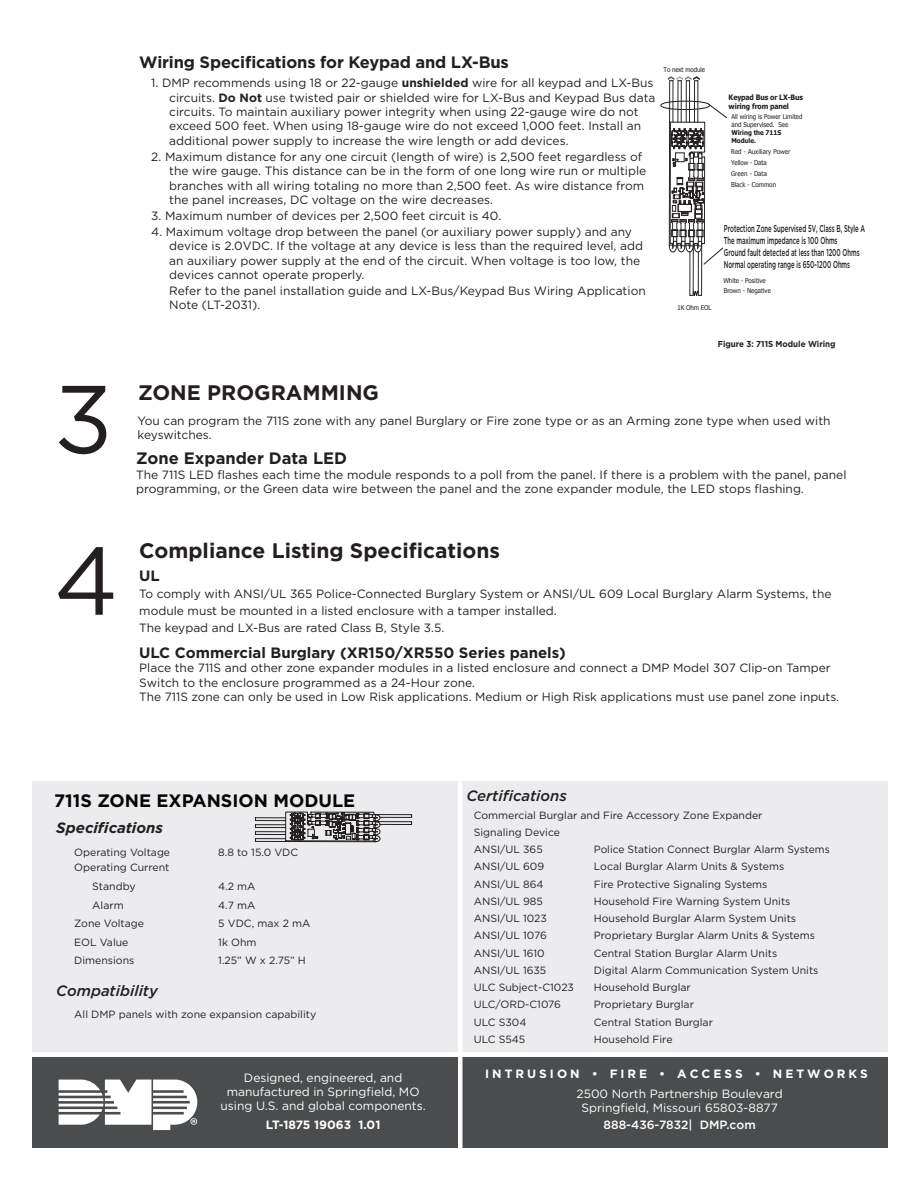
<style>
.page{position:relative;width:918px;height:1188px;background:#fff}
.page>*{position:absolute;margin:0;border:0;box-sizing:border-box;transform-origin:0 0}
.t1{font:96px "Gotham";color:#231f20}
.Heading_2{font:700 21px "Gotham";color:#231f20}
.Heading_1{font:700 21px "Gotham";color:#231f20}
.t2{font:700 18px "Gotham";color:#040503}
.Heading_2-2{font:700 16.5px "Gotham";letter-spacing:-.01em;color:#231f20}
.Heading_3{font:700 15px "Gotham";color:#231f20}
.t3{font:italic 500 15px "Gotham";color:#231f20}
.t4{font:italic 700 15px "Gotham";color:#231f20}
.Bullet_Text{font:12px/14.4px "Gotham";color:#231f20}
.Body_text{font:12px/14.4px "Gotham";color:#231f20}
.t5{font:12px/14.4px "Gotham";color:#fff;text-align:center}
.t6{font:700 12px "Gotham";letter-spacing:.25em;color:#fff}
.t7{font:500 12px "Gotham";color:#fff}
.t8{font:700 12px "Gotham";letter-spacing:-.005em;color:#fff}
.t9{font:10.5px/17.2px "Gotham";color:#231f20}
.t10{font:500 10.05px/12px "Gotham";letter-spacing:-.005em;color:#231f20;scale:.59 1}
.Figure_Label{font:700 8.7px "Gotham";color:#231f20;scale:.93 1}
.t11{font:700 7.5px/9px "Tahoma";letter-spacing:-.015em;color:#231f20;scale:.93 1}
.t12{font:6.6px/7.9px "Tahoma";letter-spacing:-.005em;color:#231f20;scale:.93 1}
.s1{font-weight:700}
</style>
<div class="page">
<div style="left:32px;top:1054px;width:855px;height:94px;background:#4b4c4d"></div>
<svg style="left:59px;top:1080px;width:138px;height:50px"></svg>
<div style="left:32px;top:781px;width:856px;height:275px;background:#ececee"></div>
<div style="left:458px;top:781px;width:5px;height:407px;background:#fff"></div>
<div style="left:0;top:1052px;width:918px;height:5px;background:#fff"></div>
<div style="left:661px;top:101px;width:49px;height:9px;border:1px solid #231f20;border-radius:50%"></div>
<hr style="left:669px;top:81px;width:1px;height:164px;background:#231f20">
<hr style="left:673px;top:81px;width:1px;height:41px;background:#231f20">
<hr style="left:678px;top:81px;width:1px;height:41px;background:#231f20">
<hr style="left:681px;top:81px;width:1px;height:41px;background:#231f20">
<hr style="left:686px;top:81px;width:1px;height:41px;background:#231f20">
<hr style="left:689px;top:81px;width:1px;height:41px;background:#231f20">
<hr style="left:694px;top:81px;width:1px;height:41px;background:#231f20">
<hr style="left:698px;top:81px;width:1px;height:41px;background:#231f20">
<hr style="left:701px;top:243px;width:1px;height:52px;background:#231f20">
<hr style="left:698px;top:252px;width:1px;height:43px;background:#231f20">
<hr style="left:693px;top:244px;width:1px;height:51px;background:#231f20">
<hr style="left:690px;top:252px;width:1px;height:43px;background:#231f20">
<svg style="left:668px;top:76px;width:32px;height:5px"></svg>
<svg style="left:690px;top:290px;width:12px;height:6px"></svg>
<svg style="left:669px;top:104px;width:58px;height:161px"></svg>
<svg style="left:255px;top:811px;width:157px;height:32px"></svg>
<p class="t1" style="left:54px;top:358px;width:60px">3</p>
<p class="t1" style="left:54px;top:519px;width:66px">4</p>
<p class="Heading_2-2" style="left:139px;top:52px;width:371px">Wiring Specifications for Keypad and LX-Bus</p>
<p class="Bullet_Text" style="left:169px;top:76px;width:488px;text-indent:-18px">1. DMP recommends using 18 or 22‑gauge <span class="s1">unshielded</span> wire for all keypad and LX‑Bus circuits. <span class="s1">Do Not</span> use twisted pair or shielded wire for LX-Bus and Keypad Bus data circuits. To maintain auxiliary power integrity when using 22-gauge wire do not exceed 500 feet. When using 18‑gauge wire do not exceed 1,000 feet. Install an additional power supply to increase the wire length or add devices.</p>
<p class="Bullet_Text" style="left:169px;top:149px;width:479px;text-indent:-18px">2. Maximum distance for any one circuit (length of wire) is 2,500 feet regardless of the wire gauge. This distance can be in the form of one long wire run or multiple branches with all wiring totaling no more than 2,500 feet. As wire distance from the panel increases, DC voltage on the wire decreases.</p>
<p class="Bullet_Text" style="left:151px;top:208px;width:351px">3. Maximum number of devices per 2,500 feet circuit is 40.</p>
<p class="Bullet_Text" style="left:169px;top:224px;width:475px;text-indent:-18px">4. Maximum voltage drop between the panel (or auxiliary power supply) and any device is 2.0VDC. If the voltage at any device is less than the required level, add an auxiliary power supply at the end of the circuit. When voltage is too low, the devices cannot operate properly.</p>
<p class="Body_text" style="left:169px;top:283px;width:478px">Refer to the panel installation guide and LX-Bus/Keypad Bus Wiring Application<br>Note (LT-2031).</p>
<p class="t12" style="left:663px;top:66px;width:46px">To next module</p>
<p class="t12" style="left:677px;top:304px;width:38px">1K Ohm EOL</p>
<p class="t11" style="left:729px;top:92px;width:82px">Keypad Bus or LX-Bus wiring from panel</p>
<p class="t12" style="left:731px;top:113px;width:78px">All wiring is Power Limited and Supervised. See<br><span class="s1">Wiring the 711S<br>Module.</span></p>
<p class="t12" style="left:731px;top:146px;width:65px;line-height:11.1px">Red - Auxiliary Power<br>Yellow - Data<br>Green - Data</p>
<p class="t12" style="left:731px;top:180px;width:50px">Black - Common</p>
<p class="t10" style="left:724px;top:222px;width:241px">Protection Zone Supervised 5V, Class B, Style A The maximum impedance is 100 Ohms<br>Ground fault detected at less than 1200 Ohms Normal operating range is 650-1200 Ohms</p>
<p class="t12" style="left:723px;top:276px;width:53px;line-height:9.9px">White - Positive<br>Brown - Negative</p>
<p class="Figure_Label" style="left:718px;top:338px;width:128px">Figure 3: 711S Module Wiring</p>
<p class="Heading_1" style="left:138px;top:379px;width:242px">ZONE PROGRAMMING</p>
<p class="Body_text" style="left:138px;top:413px;width:695px">You can program the 711S zone with any panel Burglary or Fire zone type or as an Arming zone type when used with keyswitches.</p>
<p class="Heading_2-2" style="left:136px;top:447px;width:212px">Zone Expander Data LED</p>
<p class="Body_text" style="left:136px;top:467px;width:712px">The 711S LED flashes each time the module responds to a poll from the panel. If there is a problem with the panel, panel programming, or the Green data wire between the panel and the zone expander module, the LED stops flashing.</p>
<p class="Heading_2" style="left:139px;top:537px;width:362px">Compliance Listing Specifications</p>
<p class="Heading_3" style="left:139px;top:565px;width:22px">UL</p>
<p class="Body_text" style="left:139px;top:585px;width:694px;line-height:17.2px">To comply with ANSI/UL 365 Police-Connected Burglary System or ANSI/UL 609 Local Burglary Alarm Systems, the module must be mounted in a listed enclosure with a tamper installed.</p>
<p class="Body_text" style="left:139px;top:621px;width:307px">The keypad and LX-Bus are rated Class B, Style 3.5.</p>
<p class="Heading_3" style="left:139px;top:643px;width:428px">ULC Commercial Burglary (XR150/XR550 Series panels)</p>
<p class="Body_text" style="left:139px;top:661px;width:693px">Place the 711S and other zone expander modules in a listed enclosure and connect a DMP Model 307 Clip-on Tamper<br>Switch to the enclosure programmed as a 24-Hour zone.</p>
<p class="Body_text" style="left:139px;top:689px;width:701px">The 711S zone can only be used in Low Risk applications. Medium or High Risk applications must use panel zone inputs.</p>
<h3 class="t2" style="left:54px;top:788px;width:303px">711S ZONE EXPANSION MODULE</h3>
<p class="t4" style="left:56px;top:817px;width:108px">Specifications</p>
<p class="t9" style="left:74px;top:843px;width:97px">Operating Voltage</p>
<p class="t9" style="left:218px;top:843px;width:82px">8.8 to 15.0 VDC</p>
<p class="t9" style="left:92px;top:858px;width:79px;line-height:18.6px;text-indent:-18px">Operating Current<br>Standby</p>
<p class="t9" style="left:218px;top:877px;width:39px">4.2 mA</p>
<p class="t9" style="left:92px;top:896px;width:33px">Alarm</p>
<p class="t9" style="left:218px;top:896px;width:39px">4.7 mA</p>
<p class="t9" style="left:74px;top:915px;width:71px">Zone Voltage</p>
<p class="t9" style="left:218px;top:915px;width:94px">5 VDC, max 2 mA</p>
<p class="t9" style="left:74px;top:933px;width:56px">EOL Value</p>
<p class="t9" style="left:218px;top:933px;width:40px">1k Ohm</p>
<p class="t9" style="left:74px;top:952px;width:62px">Dimensions</p>
<p class="t9" style="left:218px;top:952px;width:89px">1.25” W x 2.75” H</p>
<p class="t3" style="left:56px;top:981px;width:103px">Compatibility</p>
<p class="t9" style="left:74px;top:1005px;width:243px">All DMP panels with zone expansion capability</p>
<p class="t5" style="left:221px;top:1070px;width:207px">Designed, engineered, and manufactured in Springfield, MO using U.S. and global components.</p>
<p class="t8" style="left:266px;top:1117px;width:116px">LT-1875 19063 1.01</p>
<p class="t3" style="left:466px;top:786px;width:102px">Certifications</p>
<p class="t9" style="left:474px;top:806px;width:290px">Commercial Burglar and Fire Accessory Zone Expander<br>Signaling Device<br>ANSI/UL 365</p>
<p class="t9" style="left:594px;top:841px;width:237px">Police Station Connect Burglar Alarm Systems</p>
<p class="t9" style="left:474px;top:858px;width:72px">ANSI/UL 609</p>
<p class="t9" style="left:594px;top:858px;width:192px">Local Burglar Alarm Units &amp; Systems</p>
<p class="t9" style="left:474px;top:875px;width:71px">ANSI/UL 864</p>
<p class="t9" style="left:594px;top:875px;width:175px">Fire Protective Signaling Systems</p>
<p class="t9" style="left:474px;top:892px;width:71px">ANSI/UL 985</p>
<p class="t9" style="left:594px;top:892px;width:198px">Household Fire Warning System Units</p>
<p class="t9" style="left:474px;top:910px;width:75px">ANSI/UL 1023</p>
<p class="t9" style="left:594px;top:910px;width:204px">Household Burglar Alarm System Units</p>
<p class="t9" style="left:474px;top:927px;width:75px">ANSI/UL 1076</p>
<p class="t9" style="left:594px;top:927px;width:223px">Proprietary Burglar Alarm Units &amp; Systems</p>
<p class="t9" style="left:474px;top:944px;width:72px">ANSI/UL 1610</p>
<p class="t9" style="left:594px;top:944px;width:185px">Central Station Burglar Alarm Units</p>
<p class="t9" style="left:474px;top:961px;width:74px">ANSI/UL 1635</p>
<p class="t9" style="left:594px;top:961px;width:226px">Digital Alarm Communication System Units</p>
<p class="t9" style="left:474px;top:979px;width:102px">ULC Subject-C1023</p>
<p class="t9" style="left:594px;top:979px;width:98px">Household Burglar</p>
<p class="t9" style="left:474px;top:996px;width:89px">ULC/ORD-C1076</p>
<p class="t9" style="left:594px;top:996px;width:102px">Proprietary Burglar</p>
<p class="t9" style="left:474px;top:1013px;width:54px">ULC S304</p>
<p class="t9" style="left:594px;top:1013px;width:121px">Central Station Burglar</p>
<p class="t9" style="left:474px;top:1030px;width:53px">ULC S545</p>
<p class="t9" style="left:594px;top:1030px;width:80px">Household Fire</p>
<p class="t6" style="left:485px;top:1066px;width:384px">INTRUSION • FIRE • ACCESS • NETWORKS</p>
<p class="t5" style="left:577px;top:1086px;width:208px">2500 North Partnership Boulevard<br>Springfield, Missouri 65803-8877</p>
<p class="t7" style="left:604px;top:1117px;width:154px">888-436-7832| DMP.com</p>
</div>
